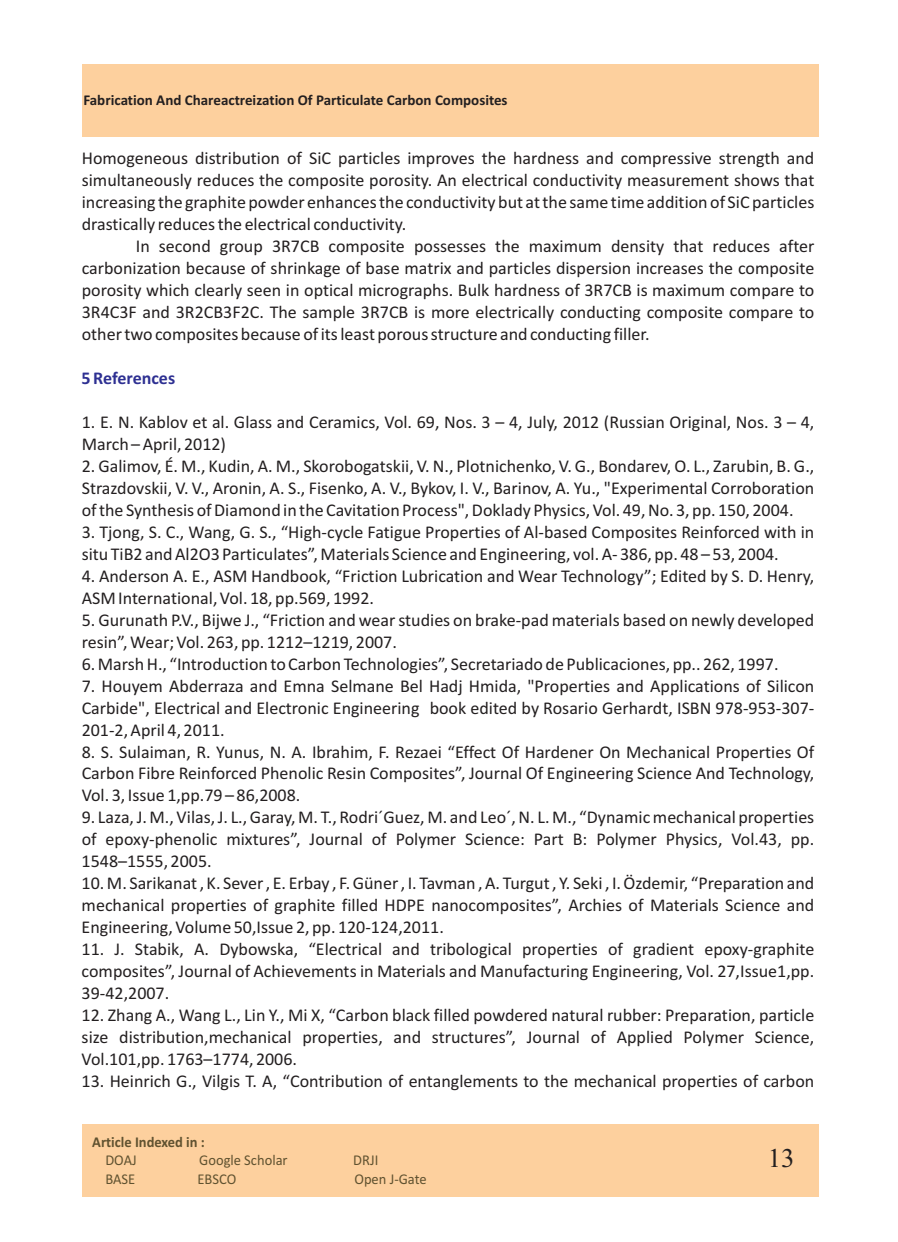
<style>
.page{position:relative;width:898px;height:1242px;background:#fff}
.page>*{position:absolute;margin:0;border:0;box-sizing:border-box;transform-origin:0 0}
.t1{font:27px "Times New Roman";color:#231f20}
.t2{font:18px/21.9px "Calibri";color:#231f20;text-align:justify}
.t3{font:700 18px "Calibri";color:#2e3092}
.t4{font:700 15px "Calibri";color:#231f20}
.t5{font:15px "Calibri";color:#605230}
.t6{font:700 15px "Calibri";color:#605230}
</style>
<div class="page">
<div style="left:82px;top:1124px;width:736px;height:72px;background:#fdd09e"></div>
<div style="left:82px;top:64px;width:736px;height:72px;background:#fdd09e"></div>
<p class="t4" style="left:83px;top:93px;width:425px">Fabrication And Chareactreization Of Particulate Carbon Composites</p>
<p class="t2" style="left:82px;top:149px;width:734px">Homogeneous distribution of SiC particles improves the hardness and compressive strength and simultaneously reduces the composite porosity. An electrical conductivity measurement shows that increasing the graphite powder enhances the conductivity but at the same time addition of SiC particles drastically reduces the electrical conductivity.</p>
<p class="t2" style="left:82px;top:236px;width:734px;text-indent:54px">In second group 3R7CB composite possesses the maximum density that reduces after carbonization because of shrinkage of base matrix and particles dispersion increases the composite porosity which clearly seen in optical micrographs. Bulk hardness of 3R7CB is maximum compare to 3R4C3F and 3R2CB3F2C. The sample 3R7CB is more electrically conducting composite compare to other two composites because of its least porous structure and conducting filler.</p>
<p class="t3" style="left:82px;top:370px;width:95px">5 References</p>
<p class="t2" style="left:82px;top:412px;width:734px">1. E. N. Kablov et al. Glass and Ceramics, Vol. 69, Nos. 3 – 4, July, 2012 (Russian Original, Nos. 3 – 4,<br>March – April, 2012)</p>
<p class="t2" style="left:82px;top:456px;width:734px">2. Galimov, É. M., Kudin, A. M., Skorobogatskii, V. N., Plotnichenko, V. G., Bondarev, O. L., Zarubin, B. G., Strazdovskii, V. V., Aronin, A. S., Fisenko, A. V., Bykov, I. V., Barinov, A. Yu., "Experimental Corroboration of the Synthesis of Diamond in the Cavitation Process", Doklady Physics, Vol. 49, No. 3, pp. 150, 2004.</p>
<p class="t2" style="left:82px;top:522px;width:733px">3. Tjong, S. C., Wang, G. S., “High-cycle Fatigue Properties of Al-based Composites Reinforced with in situ TiB2 and Al2O3 Particulates”, Materials Science and Engineering, vol. A- 386, pp. 48 – 53, 2004.</p>
<p class="t2" style="left:82px;top:566px;width:734px">4. Anderson A. E., ASM Handbook, “Friction Lubrication and Wear Technology”; Edited by S. D. Henry,<br>ASM International, Vol. 18, pp.569, 1992.</p>
<p class="t2" style="left:82px;top:610px;width:734px">5. Gurunath P.V., Bijwe J., “Friction and wear studies on brake-pad materials based on newly developed resin”, Wear; Vol. 263, pp. 1212–1219, 2007.</p>
<p class="t2" style="left:82px;top:654px;width:698px">6. Marsh H., “Introduction to Carbon Technologies”, Secretariado de Publicaciones, pp.. 262, 1997.</p>
<p class="t2" style="left:82px;top:676px;width:734px">7. Houyem Abderraza and Emna Selmane Bel Hadj Hmida, "Properties and Applications of Silicon Carbide", Electrical and Electronic Engineering book edited by Rosario Gerhardt, ISBN 978-953-307- 201-2, April 4, 2011.</p>
<p class="t2" style="left:82px;top:742px;width:734px">8. S. Sulaiman, R. Yunus, N. A. Ibrahim, F. Rezaei “Effect Of Hardener On Mechanical Properties Of Carbon Fibre Reinforced Phenolic Resin Composites”, Journal Of Engineering Science And Technology, Vol. 3, Issue 1,pp.79 – 86,2008.</p>
<p class="t2" style="left:82px;top:808px;width:734px">9. Laza, J. M., Vilas, J. L., Garay, M. T., Rodri´Guez, M. and Leo´, N. L. M., “Dynamic mechanical properties of epoxy-phenolic mixtures”, Journal of Polymer Science: Part B: Polymer Physics, Vol.43, pp.<br>1548–1555, 2005.</p>
<p class="t2" style="left:82px;top:874px;width:733px">10. M. Sarikanat , K. Sever , E. Erbay , F. Güner , I. Tavman , A. Turgut , Y. Seki , I. Özdemir, “Preparation and mechanical properties of graphite filled HDPE nanocomposites”, Archies of Materials Science and Engineering, Volume 50,Issue 2, pp. 120-124,2011.</p>
<p class="t2" style="left:82px;top:940px;width:734px">11. J. Stabik, A. Dybowska, “Electrical and tribological properties of gradient epoxy-graphite composites”, Journal of Achievements in Materials and Manufacturing Engineering, Vol. 27,Issue1,pp.<br>39-42,2007.</p>
<p class="t2" style="left:82px;top:1005px;width:734px">12. Zhang A., Wang L., Lin Y., Mi X, “Carbon black filled powdered natural rubber: Preparation, particle size distribution,mechanical properties, and structures”, Journal of Applied Polymer Science, Vol.101,pp. 1763–1774, 2006.</p>
<p class="t2" style="left:82px;top:1071px;width:733px">13. Heinrich G., Vilgis T. A, “Contribution of entanglements to the mechanical properties of carbon</p>
<p class="t6" style="left:92px;top:1135px;width:114px">Article Indexed in :</p>
<p class="t5" style="left:105px;top:1154px;width:33px">DOAJ</p>
<p class="t5" style="left:199px;top:1154px;width:90px">Google Scholar</p>
<p class="t5" style="left:353px;top:1154px;width:27px">DRJI</p>
<p class="t5" style="left:105px;top:1172px;width:31px">BASE</p>
<p class="t5" style="left:197px;top:1172px;width:40px">EBSCO</p>
<p class="t5" style="left:354px;top:1172px;width:74px">Open J-Gate</p>
<h1 class="t1" style="left:767px;top:1147px;width:28px">13</h1>
</div>
